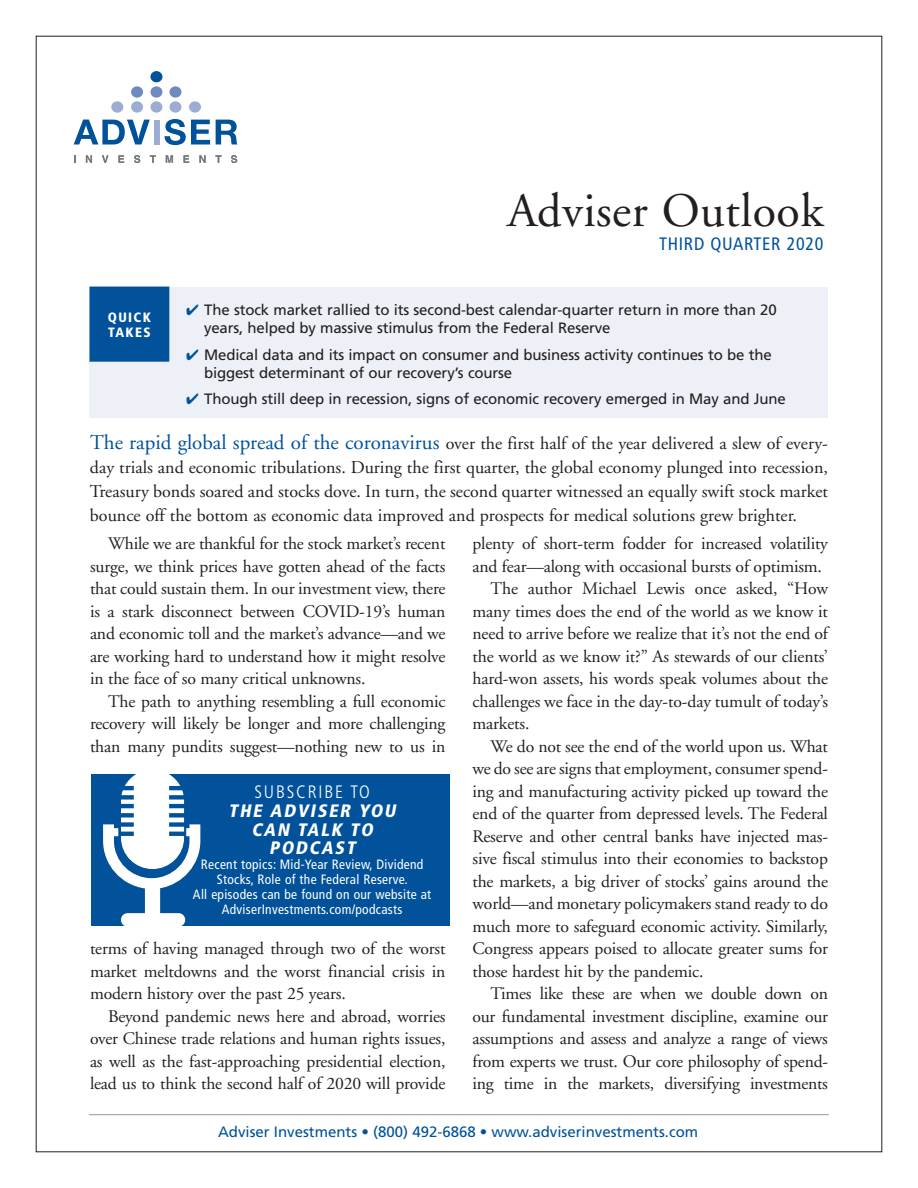
<style>
.page{position:relative;width:918px;height:1188px;background:#fff}
.page>*{position:absolute;margin:0;border:0;box-sizing:border-box;transform-origin:0 0}
.t1{font:48px "Adobe Garamond";letter-spacing:.01em;color:#231f20}
.t2{font:18px/24px "Adobe Garamond";color:#231f20;text-align:justify}
.t3{font:italic 900 condensed 18px/18.8px "Frutiger";color:#fff;text-align:center}
.t4{font:condensed 18px "Frutiger";letter-spacing:.04em;color:#01529a}
.t5{font:300 condensed 18px "Frutiger";letter-spacing:.1em;color:#fff}
.t6{font:17.7px/22.5px "Adobe Garamond";letter-spacing:-.01em;color:#231f20;text-align:justify}
.t7{font:15px/18px "Frutiger";letter-spacing:-.01em;color:#231f20}
.t8{font:15px "Frutiger";color:#01529a}
.t9{font:condensed 13.5px/15px "Frutiger";letter-spacing:.02em;color:#fff;text-align:center}
.t10{font:900 condensed 13.5px/15px "Frutiger";letter-spacing:.1em;color:#fff}
.s1{color:#01529a}
.s2{font-size:21px;color:#01529a}
</style>
<div class="page">
<div style="left:92px;top:774px;width:358px;height:151px;background:#01529a"></div>
<svg style="left:103px;top:774px;width:97px;height:151px"></svg>
<div style="left:89px;top:287px;width:739px;height:130px;background:#edf0f7"></div>
<div style="left:90px;top:287px;width:79px;height:74px;background:#01529a"></div>
<div style="left:89px;top:287px;width:80px;height:75px;border:2px solid #01529a"></div>
<svg style="left:74px;top:120px;width:76px;height:24px"></svg>
<svg style="left:165px;top:119px;width:45px;height:26px"></svg>
<svg style="left:216px;top:120px;width:22px;height:24px"></svg>
<svg style="left:74px;top:155px;width:2px;height:8px"></svg>
<svg style="left:86px;top:155px;width:6px;height:8px"></svg>
<svg style="left:102px;top:155px;width:7px;height:8px"></svg>
<svg style="left:118px;top:155px;width:6px;height:8px"></svg>
<svg style="left:134px;top:155px;width:6px;height:8px"></svg>
<svg style="left:150px;top:155px;width:6px;height:8px"></svg>
<svg style="left:166px;top:155px;width:7px;height:8px"></svg>
<svg style="left:184px;top:155px;width:5px;height:8px"></svg>
<svg style="left:199px;top:155px;width:7px;height:8px"></svg>
<svg style="left:215px;top:155px;width:7px;height:8px"></svg>
<svg style="left:231px;top:155px;width:6px;height:8px"></svg>
<div style="left:150px;top:71px;width:12px;height:11px;background:#01529a;border-radius:50%"></div>
<svg style="left:111px;top:86px;width:90px;height:27px"></svg>
<div style="left:154px;top:120px;width:5px;height:24px;background:#9dacd3"></div>
<hr style="left:89px;top:1114px;width:740px;height:1px;background:#939598">
<p class="t10" style="left:108px;top:309px;width:45px">QUICK<br>TAKES</p>
<h1 class="t1" style="left:507px;top:185px;width:318px">Adviser Outlook</h1>
<p class="t4" style="left:659px;top:233px;width:166px">THIRD QUARTER 2020</p>
<p class="t7" style="left:204px;top:301px;width:574px;text-indent:-18px"><span class="s1">✔</span> The stock market rallied to its second-best calendar-quarter return in more than 20 years, helped by massive stimulus from the Federal Reserve</p>
<p class="t7" style="left:204px;top:345px;width:569px;text-indent:-18px"><span class="s1">✔</span> Medical data and its impact on consumer and business activity continues to be the biggest determinant of our recovery’s course</p>
<p class="t7" style="left:186px;top:390px;width:601px"><span class="s1">✔</span> Though still deep in recession, signs of economic recovery emerged in May and June</p>
<p class="t2" style="left:90px;top:432px;width:740px"><span class="s2">The rapid global spread of the coronavirus</span> over the first half of the year delivered a slew of every&shy;day trials and economic tribulations. During the first quarter, the global economy plunged into recession, Treasury bonds soared and stocks dove. In turn, the second quarter witnessed an equally swift stock market bounce off the bottom as economic data improved and prospects for medical solutions grew brighter.</p>
<p class="t6" style="left:90px;top:533px;width:357px;text-indent:18px">While we are thankful for the stock market’s recent surge, we think prices have gotten ahead of the facts that could sustain them. In our investment view, there is a stark disconnect between COVID-19’s human and economic toll and the market’s advance—and we are working hard to understand how it might resolve in the face of so many critical unknowns.</p>
<p class="t6" style="left:90px;top:690px;width:357px;text-indent:18px">The path to anything resembling a full economic recovery will likely be longer and more challenging than many pundits suggest—nothing new to us in</p>
<p class="t5" style="left:254px;top:782px;width:117px">SUBSCRIBE TO</p>
<p class="t3" style="left:229px;top:801px;width:172px">THE ADVISER YOU<br>CAN TALK TO<br>PODCAST</p>
<p class="t9" style="left:193px;top:857px;width:240px">Recent topics: Mid-Year Review, Dividend Stocks, Role of the Federal Reserve.<br>All episodes can be found on our website at AdviserInvestments.com/podcasts</p>
<p class="t6" style="left:90px;top:938px;width:357px">terms of having managed through two of the worst market meltdowns and the worst financial crisis in modern history over the past 25 years.</p>
<p class="t6" style="left:90px;top:1005px;width:357px;text-indent:18px">Beyond pandemic news here and abroad, worries over Chinese trade relations and human rights issues, as well as the fast-approaching presidential election, lead us to think the second half of 2020 will provide</p>
<p class="t6" style="left:472px;top:533px;width:357px">plenty of short-term fodder for increased volatility</p>
<p class="t6" style="left:472px;top:555px;width:351px">and fear—along with occasional bursts of optimism.</p>
<p class="t6" style="left:491px;top:578px;width:339px">The author Michael Lewis once asked, “How</p>
<p class="t6" style="left:472px;top:600px;width:357px">many times does the end of the world as we know it</p>
<p class="t6" style="left:472px;top:623px;width:357px">need to arrive before we realize that it’s not the end of</p>
<p class="t6" style="left:472px;top:645px;width:357px">the world as we know it?” As stewards of our clients’</p>
<p class="t6" style="left:472px;top:668px;width:357px">hard-won assets, his words speak volumes about the</p>
<p class="t6" style="left:472px;top:690px;width:357px">challenges we face in the day-to-day tumult of today’s</p>
<p class="t6" style="left:472px;top:713px;width:59px">markets.</p>
<p class="t6" style="left:491px;top:735px;width:339px">We do not see the end of the world upon us. What</p>
<p class="t6" style="left:472px;top:758px;width:357px">we do see are signs that employment, consumer spend-</p>
<p class="t6" style="left:472px;top:780px;width:357px">ing and manufacturing activity picked up toward the</p>
<p class="t6" style="left:472px;top:803px;width:357px">end of the quarter from depressed levels. The Federal</p>
<p class="t6" style="left:472px;top:825px;width:357px">Reserve and other central banks have injected mas-</p>
<p class="t6" style="left:472px;top:848px;width:357px">sive fiscal stimulus into their economies to backstop</p>
<p class="t6" style="left:472px;top:870px;width:357px">the markets, a big driver of stocks’ gains around the</p>
<p class="t6" style="left:472px;top:893px;width:357px">world—and monetary policymakers stand ready to do</p>
<p class="t6" style="left:472px;top:915px;width:357px">much more to safeguard economic activity. Similarly,</p>
<p class="t6" style="left:472px;top:938px;width:357px">Congress appears poised to allocate greater sums for</p>
<p class="t6" style="left:472px;top:960px;width:233px">those hardest hit by the pandemic.</p>
<p class="t6" style="left:491px;top:983px;width:339px">Times like these are when we double down on</p>
<p class="t6" style="left:472px;top:1005px;width:357px">our fundamental investment discipline, examine our</p>
<p class="t6" style="left:472px;top:1028px;width:357px">assumptions and assess and analyze a range of views</p>
<p class="t6" style="left:472px;top:1050px;width:357px">from experts we trust. Our core philosophy of spend-</p>
<p class="t6" style="left:472px;top:1073px;width:357px">ing time in the markets, diversifying investments</p>
<p class="t8" style="left:218px;top:1123px;width:482px">Adviser Investments • (800) 492-6868 • www.adviserinvestments.com</p>
</div>
